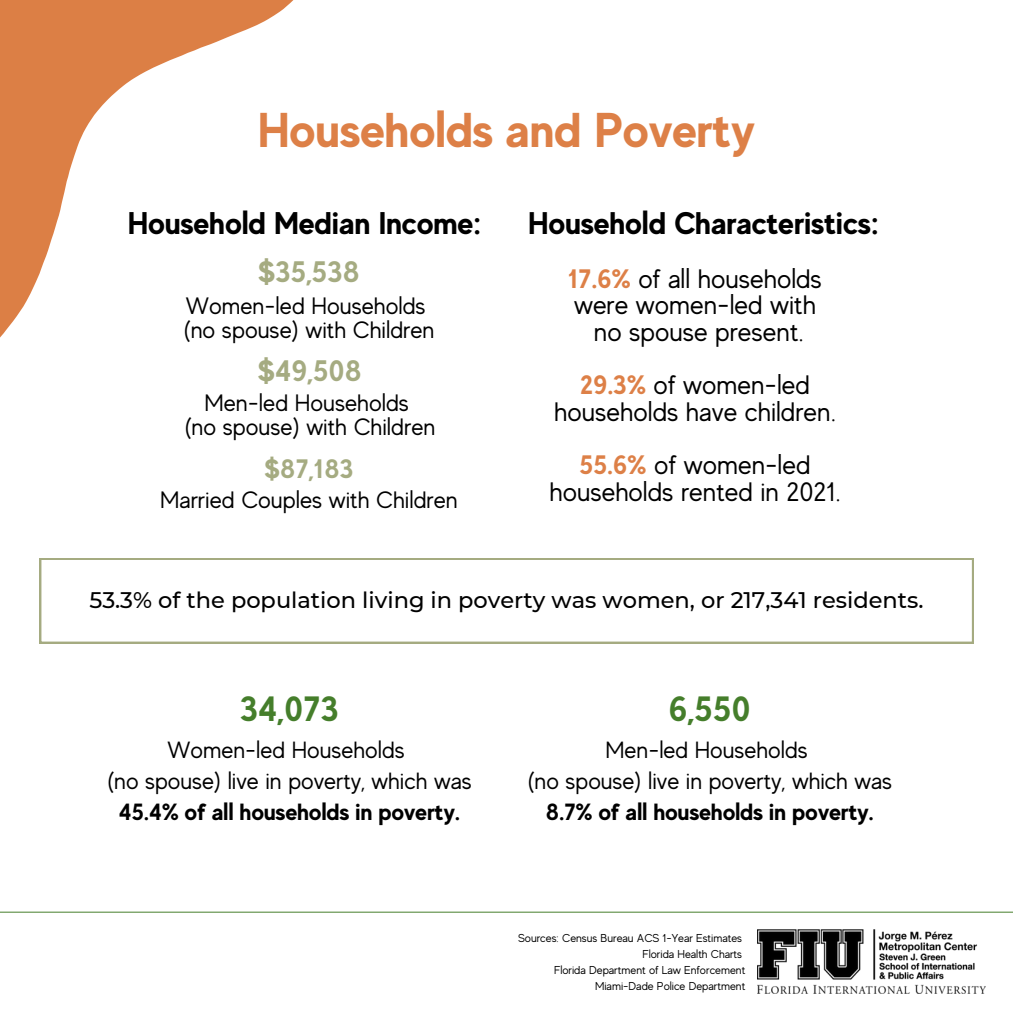
<style>
.page{position:relative;width:1013px;height:1013px;background:#fff}
.page>*{position:absolute;margin:0;border:0;box-sizing:border-box;transform-origin:0 0}
.t1{font:700 48.75px "MADE Evolve Sans";color:#dd8047}
.t2{font:700 35.12px "MADE Evolve Sans";color:#457e2b}
.t3{font:700 31.25px "MADE Evolve Sans";color:#000}
.t4{font:700 29.62px "MADE Evolve Sans";color:#a5ab81}
.t5{font:26.62px/26.6px "MADE Evolve Sans";color:#000;text-align:center}
.t6{font:700 26.62px "MADE Evolve Sans";color:#a5ab81}
.t7{font:23.62px/23.6px "MADE Evolve Sans";color:#000}
.t8{font:23.38px/31.2px "MADE Evolve Sans";color:#000;text-align:center}
.t9{font:700 23.38px "MADE Evolve Sans";color:#000}
.t10{font:500 22.5px "Montserrat";color:#000}
.t11{font:11.5px/16px "MADE Evolve Sans";color:#000;text-align:right}
.s1{font-weight:700;color:#dd8047}
</style>
<div class="page">
<svg style="left:0;top:0;width:294px;height:338px"></svg>
<svg style="left:40px;top:558px;width:933px;height:85px"></svg>
<hr style="left:0;top:911px;width:1012px;height:1px;background:#457e2b">
<img style="left:757px;top:929px;width:228px;height:64px">
<h1 class="t1" style="left:258px;top:101px;width:499px">Households and Poverty</h1>
<p class="t3" style="left:128px;top:205px;width:356px">Household Median Income:</p>
<p class="t4" style="left:258px;top:254px;width:103px">$35,538</p>
<p class="t7" style="left:183px;top:294px;width:252px">Women-led Households (no spouse) with Children</p>
<p class="t4" style="left:258px;top:353px;width:106px">$49,508</p>
<p class="t7" style="left:184px;top:391px;width:252px;text-align:center">Men-led Households<br>(no spouse) with Children</p>
<p class="t6" style="left:265px;top:453px;width:90px">$87,183</p>
<p class="t7" style="left:160px;top:488px;width:299px">Married Couples with Children</p>
<p class="t3" style="left:528px;top:205px;width:353px">Household Characteristics:</p>
<p class="t5" style="left:568px;top:265px;width:255px"><span class="s1">17.6%</span> of all households were women-led with no spouse present.</p>
<p class="t5" style="left:554px;top:372px;width:283px"><span class="s1">29.3%</span> of women-led households have children.</p>
<p class="t5" style="left:549px;top:452px;width:293px"><span class="s1">55.6%</span> of women-led households rented in 2021.</p>
<p class="t10" style="left:89px;top:586px;width:835px">53.3% of the population living in poverty was women, or 217,341 residents.</p>
<h2 class="t2" style="left:240px;top:687px;width:100px">34,073</h2>
<h2 class="t2" style="left:669px;top:687px;width:83px">6,550</h2>
<p class="t8" style="left:107px;top:734px;width:366px">Women-led Households<br>(no spouse) live in poverty, which was</p>
<p class="t9" style="left:119px;top:798px;width:343px">45.4% of all households in poverty.</p>
<p class="t8" style="left:527px;top:734px;width:366px">Men-led Households<br>(no spouse) live in poverty, which was</p>
<p class="t9" style="left:546px;top:798px;width:329px">8.7% of all households in poverty.</p>
<p class="t11" style="left:518px;top:930px;width:229px">Sources: Census Bureau ACS 1-Year Estimates Florida Health Charts<br>Florida Department of Law Enforcement Miami-Dade Police Department</p>
</div>
